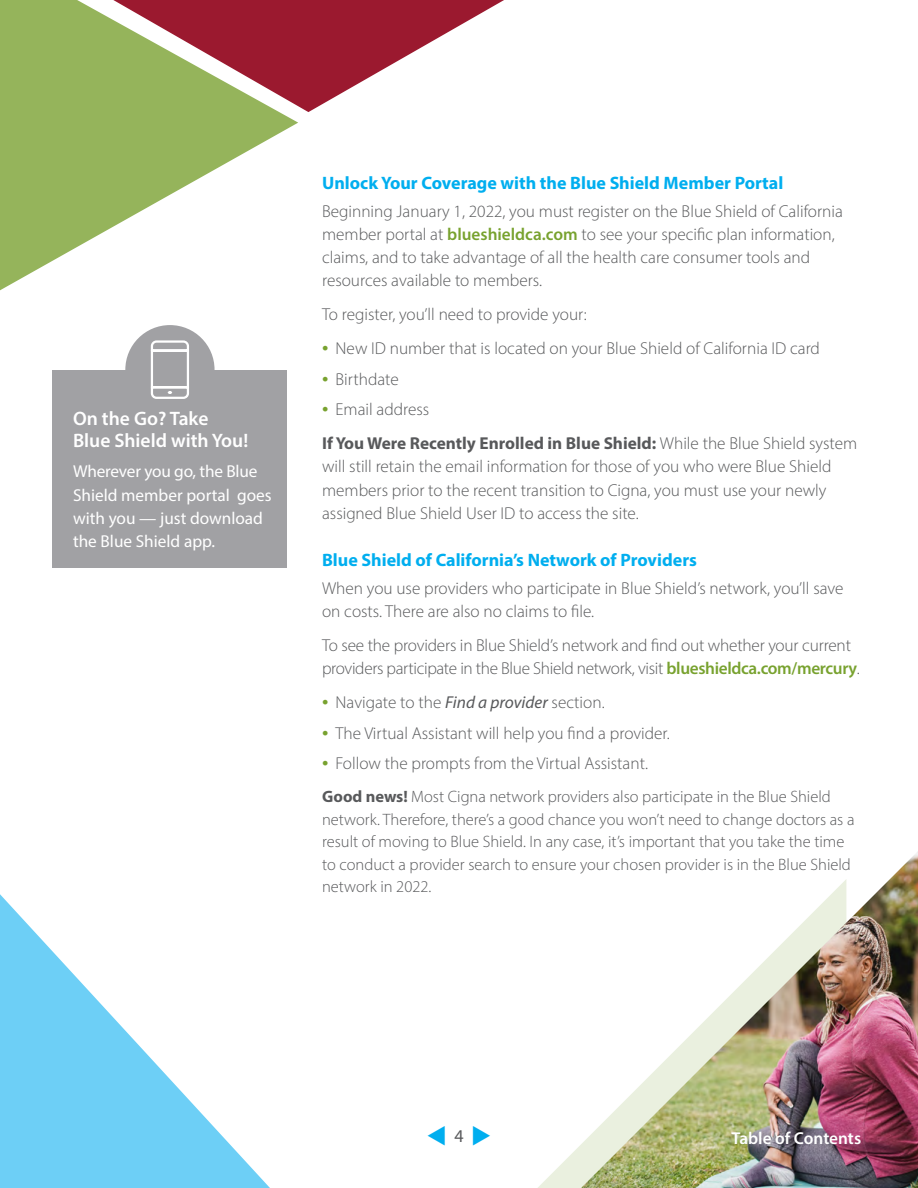
<style>
.page{position:relative;width:918px;height:1188px;background:#fff}
.page>*{position:absolute;margin:0;border:0;box-sizing:border-box;transform-origin:0 0}
.t1{font:600 19.5px/22.5px "Myriad Pro";color:#fff}
.t2{font:700 18px "Myriad Pro";color:#00aeef}
.t3{font:18px "Myriad Pro";color:#58595b}
.t4{font:300 17.25px/23.2px "Myriad Pro";color:#58595b}
.t5{font:17.25px/23.2px "Myriad Pro";color:#fff}
.t6{font:700 17.25px/34px "Myriad Pro";color:#58595b}
.t7{font:600 17.25px "Myriad Pro";color:#fff}
.t8{font:300 16.5px/22.5px "Myriad Pro";color:#58595b}
.s1{font-weight:600;color:#78a22f}
.s2{font-weight:400;font-size:22.5px;color:#78a22f}
.s3{font-weight:300}
.s4{font-weight:400;font-style:italic}
.s5{font-weight:700}
.s6{color:#00aeef}
</style>
<div class="page">
<svg style="left:298px;top:0;width:206px;height:112px;fill:#9b192f"></svg>
<svg style="left:0;top:0;width:298px;height:290px;fill:#95b45b"></svg>
<svg style="left:0;top:894px;width:270px;height:294px"></svg>
<div style="left:125px;top:325px;width:90px;height:89px;background:#a1a1a4;border-radius:50%"></div>
<div style="left:53px;top:370px;width:234px;height:197px;background:#a1a1a4"></div>
<svg style="left:150px;top:340px;width:39px;height:59px"></svg>
<svg style="left:538px;top:1145px;width:43px;height:43px;fill:#ebf1e1"></svg>
<img style="left:581px;top:852px;width:337px;height:336px">
<p class="t1" style="left:73px;top:407px;width:177px">On the Go? Take<br>Blue Shield with You!</p>
<p class="t5" style="left:73px;top:460px;width:200px">Wherever you go, the Blue<br>Shield member portal goes with you — just download the Blue Shield app.</p>
<p class="t2" style="left:322px;top:171px;width:463px">Unlock Your Coverage with the Blue Shield Member Portal</p>
<p class="t4" style="left:322px;top:199px;width:522px">Beginning January 1, 2022, you must register on the Blue Shield of California member portal at <span class="s1">blueshieldca.com</span> to see your specific plan information, claims, and to take advantage of all the health care consumer tools and resources available to members.</p>
<p class="t4" style="left:322px;top:303px;width:266px">To register, you’ll need to provide your:</p>
<p class="t4" style="left:322px;top:337px;width:499px"><span class="s2">•</span> New ID number that is located on your Blue Shield of California ID card</p>
<p class="t4" style="left:322px;top:367px;width:78px"><span class="s2">•</span> Birthdate</p>
<p class="t6" style="left:322px;top:392px;width:537px"><span class="s2">•</span> <span class="s3">Email address<br></span>If You Were Recently Enrolled in Blue Shield: <span class="s3">While the Blue Shield system</span></p>
<p class="t4" style="left:322px;top:455px;width:511px">will still retain the email information for those of you who were Blue Shield members prior to the recent transition to Cigna, you must use your newly assigned Blue Shield User ID to access the site.</p>
<p class="t2" style="left:322px;top:549px;width:376px">Blue Shield of California’s Network of Providers</p>
<p class="t4" style="left:322px;top:576px;width:523px">When you use providers who participate in Blue Shield’s network, you’ll save on costs. There are also no claims to file.</p>
<p class="t4" style="left:322px;top:634px;width:539px">To see the providers in Blue Shield’s network and find out whether your current providers participate in the Blue Shield network, visit <span class="s1">blueshieldca.com/mercury</span>.</p>
<p class="t4" style="left:322px;top:691px;width:284px"><span class="s2">•</span> Navigate to the <span class="s4">Find a provider</span> section.</p>
<p class="t4" style="left:322px;top:721px;width:349px"><span class="s2">•</span> The Virtual Assistant will help you find a provider.</p>
<p class="t4" style="left:322px;top:751px;width:327px"><span class="s2">•</span> Follow the prompts from the Virtual Assistant.</p>
<p class="t8" style="left:322px;top:785px;width:534px"><span class="s5">Good news!</span> Most Cigna network providers also participate in the Blue Shield network. Therefore, there’s a good chance you won’t need to change doctors as a result of moving to Blue Shield. In any case, it’s important that you take the time to conduct a provider search to ensure your chosen provider is in the Blue Shield network in 2022.</p>
<p class="t3" style="left:426px;top:1125px;width:67px"><span class="s6">▼</span> 4 <span class="s6">◆</span></p>
<p class="t7" style="left:731px;top:1127px;width:131px">Table of Contents</p>
</div>
